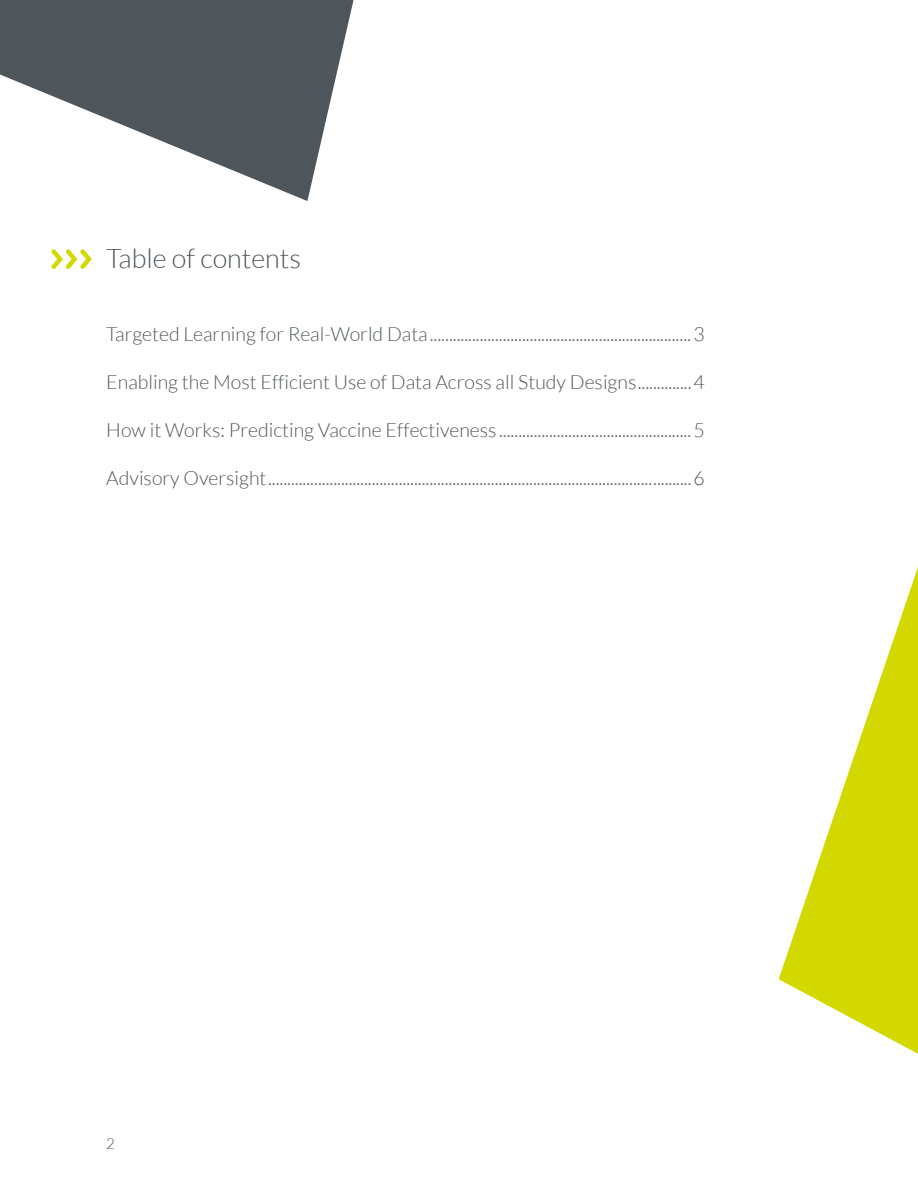
<style>
.page{position:relative;width:918px;height:1188px;background:#fff}
.page>*{position:absolute;margin:0;border:0;box-sizing:border-box;transform-origin:0 0}
.t1{font:300 27px "Lato";color:#4e565b}
.t2{font:300 19.5px "Lato";color:#4e565b}
.t3{font:300 15px "Lato";color:#4e565b}
</style>
<div class="page">
<svg style="left:0;top:0;width:354px;height:201px;fill:#4e565b"></svg>
<svg style="left:779px;top:567px;width:139px;height:487px;fill:#d3d800"></svg>
<svg style="left:51px;top:249px;width:41px;height:20px"></svg>
<h1 class="t1" style="left:106px;top:244px;width:196px">Table of contents</h1>
<p class="t2" style="left:106px;top:323px;width:600px">Targeted Learning for Real-World Data....................................................................3</p>
<p class="t2" style="left:106px;top:371px;width:600px">Enabling the Most Efficient Use of Data Across all Study Designs..............4</p>
<p class="t2" style="left:106px;top:419px;width:600px">How it Works: Predicting Vaccine Effectiveness ..................................................5</p>
<p class="t2" style="left:106px;top:467px;width:600px">Advisory Oversight..............................................................................................................6</p>
<p class="t3" style="left:106px;top:1136px;width:10px">2</p>
</div>
